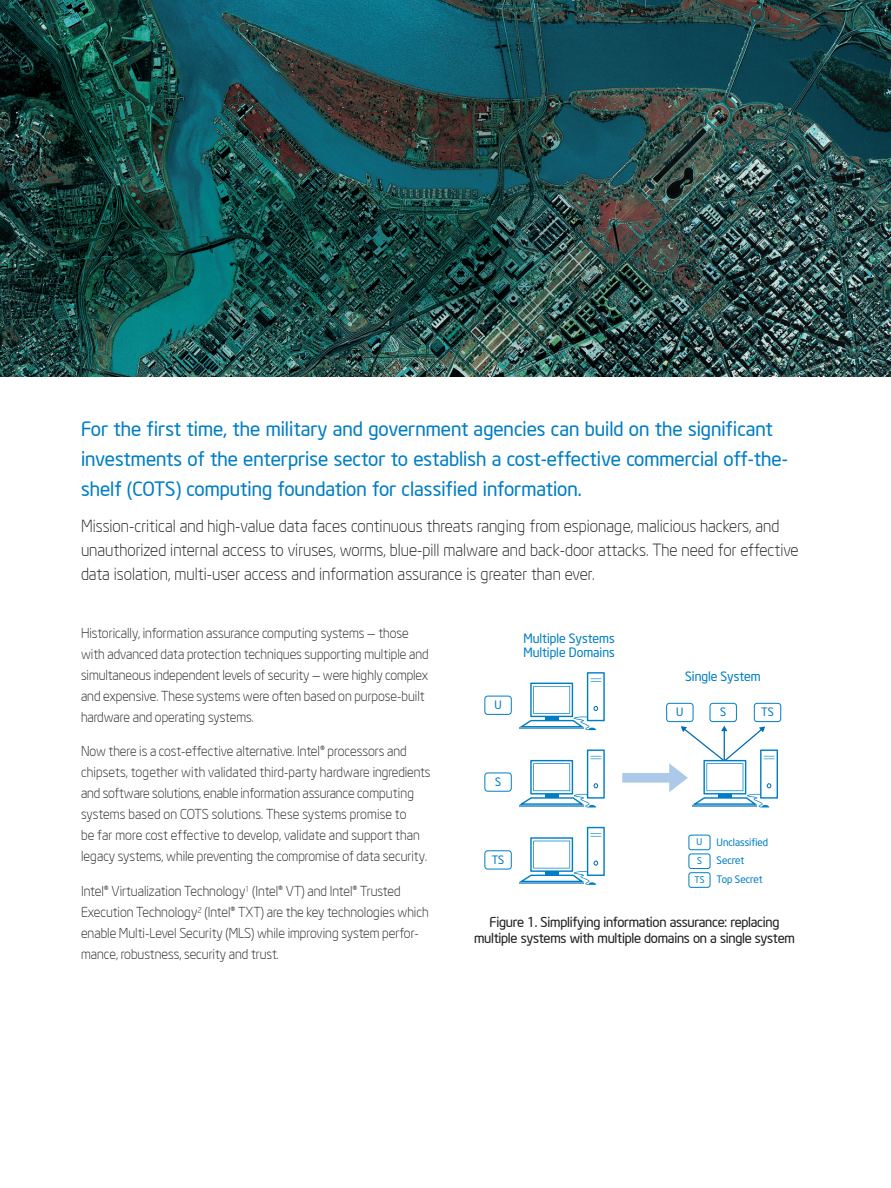
<style>
.page{position:relative;width:891px;height:1188px;background:#fff}
.page>*{position:absolute;margin:0;border:0;box-sizing:border-box;transform-origin:0 0}
.t1{font:19.5px/30px "Neo Sans Intel";color:#007ec5}
.t2{font:300 16.5px/24px "Neo Sans Intel";color:#231f20}
.t3{font:300 13.5px/21px "Neo Sans Intel";color:#231f20}
.t4{font:13.5px/16.5px "Neo Sans Intel";letter-spacing:-.02em;color:#231f20;text-align:center}
.t5{font:12.75px/14px "Neo Sans Intel";color:#007ec5}
.t6{font:11.55px "Neo Sans Intel";color:#007ec5}
.t7{font:10.2px/18.5px "Neo Sans Intel";color:#007ec5}
.t8{font:9.15px/18.8px "Neo Sans Intel";color:#007ec5}
</style>
<div class="page">
<svg style="left:519px;top:672px;width:86px;height:58px"></svg>
<div style="left:666px;top:703px;width:27px;height:19px;border:1px solid #007ec5;border-radius:3px"></div>
<svg style="left:519px;top:750px;width:86px;height:58px"></svg>
<svg style="left:519px;top:827px;width:86px;height:58px"></svg>
<div style="left:710px;top:703px;width:27px;height:19px;border:1px solid #007ec5;border-radius:3px"></div>
<div style="left:754px;top:703px;width:27px;height:19px;border:1px solid #007ec5;border-radius:3px"></div>
<svg style="left:622px;top:726px;width:156px;height:82px"></svg>
<div style="left:485px;top:696px;width:27px;height:19px;border:1px solid #007ec5;border-radius:3px"></div>
<div style="left:485px;top:773px;width:27px;height:19px;border:1px solid #007ec5;border-radius:3px"></div>
<div style="left:485px;top:850px;width:27px;height:19px;border:1px solid #007ec5;border-radius:3px"></div>
<div style="left:689px;top:835px;width:21px;height:15px;border:1px solid #007ec5;border-radius:2px"></div>
<div style="left:689px;top:854px;width:21px;height:15px;border:1px solid #007ec5;border-radius:2px"></div>
<div style="left:689px;top:872px;width:21px;height:16px;border:1px solid #007ec5;border-radius:2px"></div>
<img style="left:0;top:0;width:891px;height:376px">
<p class="t1" style="left:81px;top:414px;width:708px">For the first time, the military and government agencies can build on the significant investments of the enterprise sector to establish a cost-effective commercial off-the&shy;shelf (COTS) computing foundation for classified information.</p>
<p class="t2" style="left:81px;top:514px;width:719px">Mission-critical and high-value data faces continuous threats ranging from espionage, malicious hackers, and unauthorized internal access to viruses, worms, blue-pill malware and back-door attacks. The need for effective data isolation, multi-user access and information assurance is greater than ever.</p>
<p class="t3" style="left:81px;top:622px;width:349px">Historically, information assurance computing systems — those with advanced data protection techniques supporting multiple and simultaneous independent levels of security — were highly complex and expensive. These systems were often based on purpose-built hardware and operating systems.</p>
<p class="t3" style="left:81px;top:741px;width:351px">Now there is a cost-effective alternative. Intel® processors and chipsets, together with validated third-party hardware ingredients and software solutions, enable information assurance computing systems based on COTS solutions. These systems promise to<br>be far more cost effective to develop, validate and support than legacy systems, while preventing the compromise of data security.</p>
<p class="t3" style="left:81px;top:880px;width:349px">Intel® Virtualization Technology<sup>1</sup> (Intel® VT) and Intel® Trusted Execution Technology<sup>2</sup> (Intel® TXT) are the key technologies which enable Multi-Level Security (MLS) while improving system perfor&shy;mance, robustness, security and trust.</p>
<p class="t6" style="left:494px;top:698px;width:9px">U</p>
<p class="t5" style="left:523px;top:631px;width:93px">Multiple Systems<br>Multiple Domains</p>
<p class="t6" style="left:495px;top:775px;width:8px">S</p>
<p class="t5" style="left:685px;top:669px;width:77px">Single System</p>
<p class="t6" style="left:676px;top:705px;width:9px">U</p>
<p class="t6" style="left:720px;top:705px;width:8px">S</p>
<p class="t6" style="left:761px;top:705px;width:14px">TS</p>
<p class="t7" style="left:717px;top:833px;width:53px">Unclassified<br>Secret<br>Top Secret</p>
<p class="t8" style="left:694px;top:833px;width:12px">U<br>S<br>TS</p>
<p class="t4" style="left:474px;top:914px;width:322px">Figure 1. Simplifying information assurance: replacing multiple systems with multiple domains on a single system</p>
<p class="t6" style="left:492px;top:852px;width:14px">TS</p>
</div>
